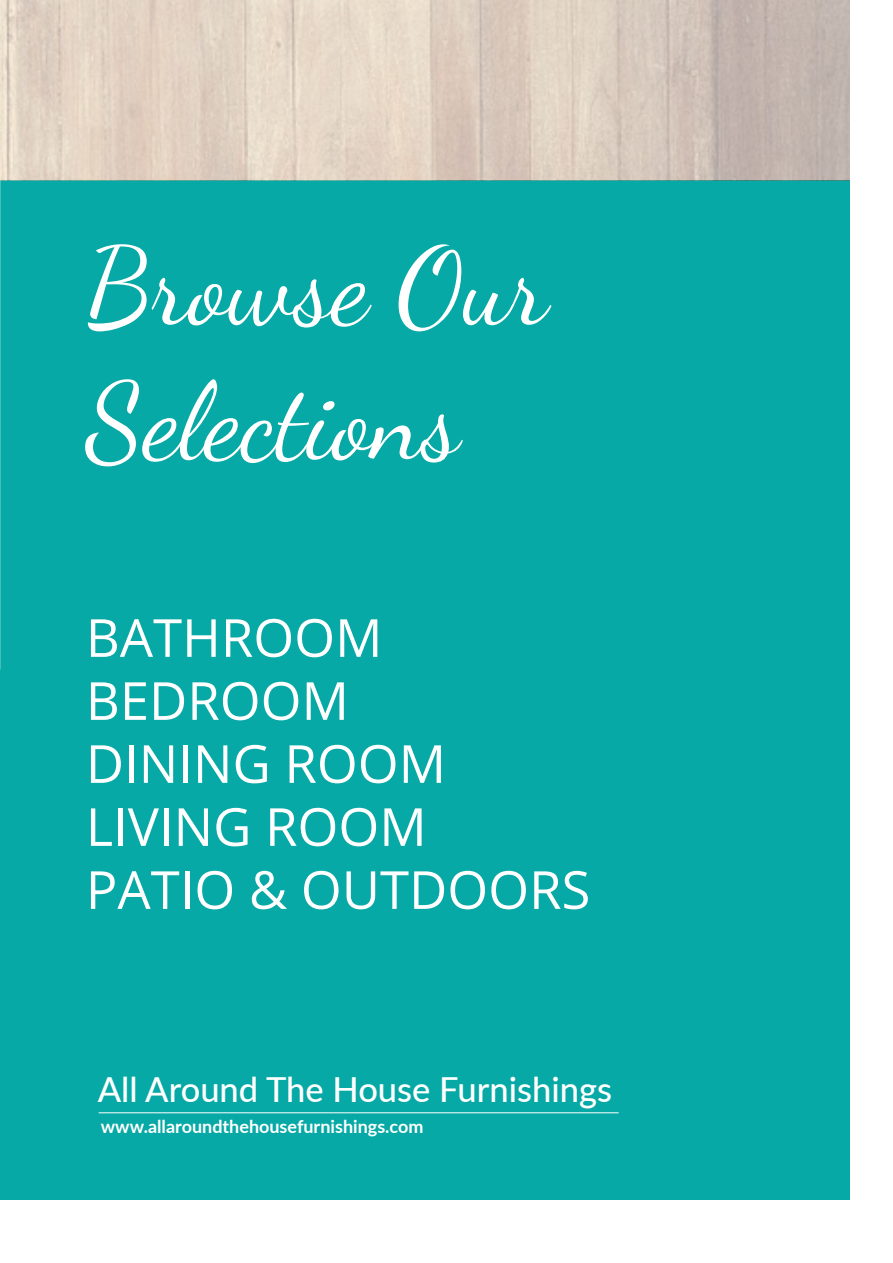
<style>
.page{position:relative;width:893px;height:1263px;background:#fff}
.page>*{position:absolute;margin:0;border:0;box-sizing:border-box;transform-origin:0 0}
.t1{font:108px "Dancing Script";color:#fff}
.t2{font:52.5px "Open Sans";color:#fff}
.t3{font:500 34.5px "Lato";color:#fff}
.t4{font:700 18px "Lato";color:#fff}
</style>
<div class="page">
<div style="left:0;top:180px;width:850px;height:1019px;background:#06a9a5"></div>
<hr style="left:99px;top:1112px;width:520px;height:1px;background:#fff">
<img style="left:0;top:0;width:850px;height:180px">
<p class="t1" style="left:86px;top:223px;width:464px">Browse Our</p>
<p class="t1" style="left:86px;top:358px;width:376px">Selections</p>
<p class="t2" style="left:86px;top:602px;width:298px">BATHROOM</p>
<p class="t2" style="left:86px;top:665px;width:265px">BEDROOM</p>
<p class="t2" style="left:86px;top:728px;width:362px">DINING ROOM</p>
<p class="t2" style="left:86px;top:791px;width:342px">LIVING ROOM</p>
<p class="t2" style="left:86px;top:854px;width:506px">PATIO &amp; OUTDOORS</p>
<p class="t3" style="left:98px;top:1064px;width:516px">All Around The House Furnishings</p>
<p class="t4" style="left:101px;top:1113px;width:324px">www.allaroundthehousefurnishings.com</p>
</div>
